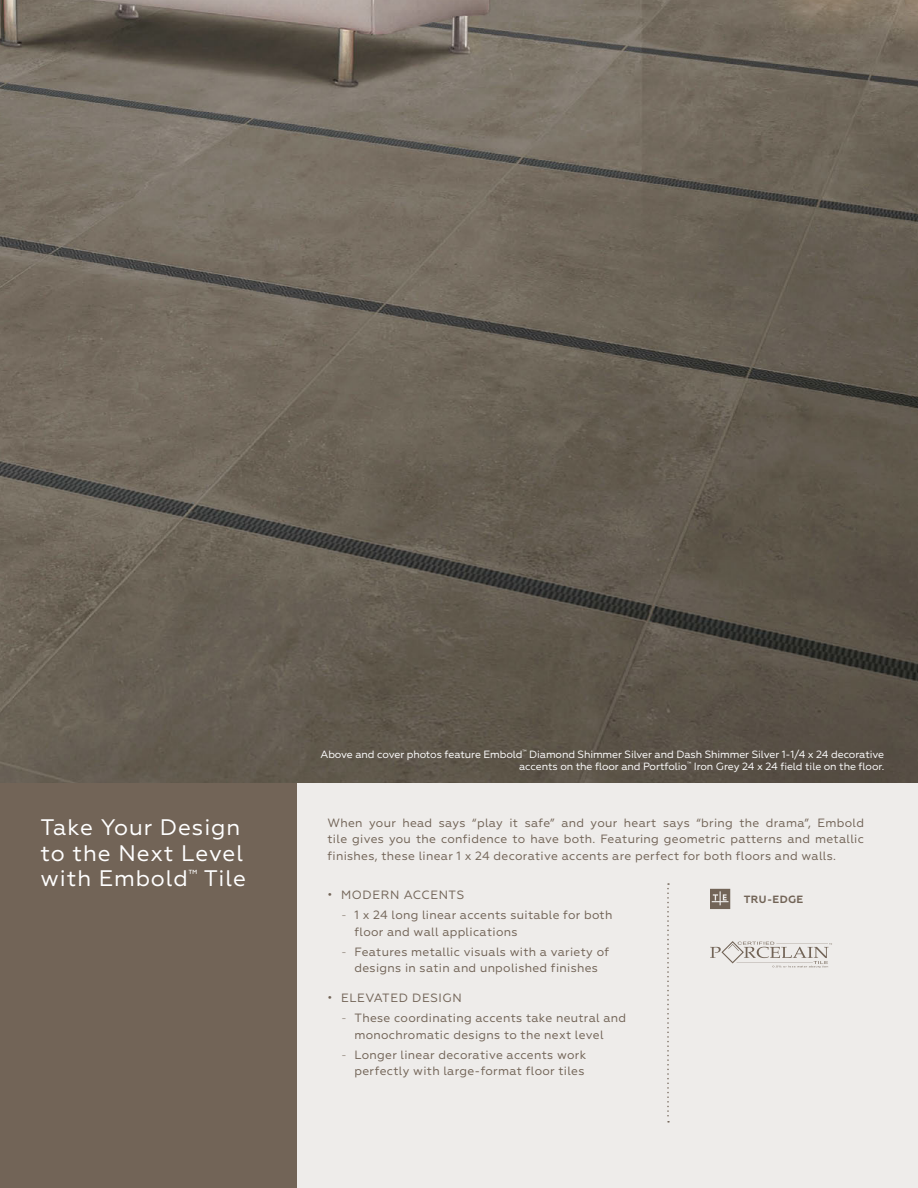
<style>
.page{position:relative;width:918px;height:1188px;background:#fff}
.page>*{position:absolute;margin:0;border:0;box-sizing:border-box;transform-origin:0 0}
.t1{font:22.5px/25.5px "Geometria";letter-spacing:.04em;color:#fff}
.t2{font:12px/16.5px "Geometria";letter-spacing:.025em;color:#726457}
.t3{font:12px "Geometria";letter-spacing:.05em;color:#726457}
.t4{font:10.5px/12px "Geometria";letter-spacing:-.01em;color:#fff;text-align:right}
.t5{font:700 10.5px "Geometria";letter-spacing:.035em;color:#726457}
.s1{font-weight:300}
</style>
<div class="page">
<img style="left:0;top:0;width:918px;height:783px">
<div style="left:297px;top:783px;width:621px;height:405px;background:#eeecea"></div>
<div style="left:0;top:783px;width:297px;height:405px;background:#726457"></div>
<svg style="left:710px;top:889px;width:20px;height:20px"></svg>
<svg style="left:667px;top:883px;width:2px;height:240px"></svg>
<svg style="left:710px;top:941px;width:122px;height:27px"></svg>
<h1 class="t1" style="left:40px;top:814px;width:207px">Take Your Design to the Next Level with Embold<sup>™</sup> Tile</h1>
<p class="t4" style="left:321px;top:748px;width:565px">Above and cover photos feature Embold<sup>™</sup> Diamond Shimmer Silver and Dash Shimmer Silver 1-1/4 x 24 decorative accents on the floor and Portfolio<sup>™</sup> Iron Grey 24 x 24 field tile on the floor.</p>
<p class="t2" style="left:328px;top:814px;width:538px;text-align:justify">When your head says “play it safe” and your heart says “bring the drama”, Embold tile gives you the confidence to have both. Featuring geometric patterns and metallic finishes, these linear 1 x 24 decorative accents are perfect for both floors and walls.</p>
<p class="t5" style="left:744px;top:893px;width:61px">TRU-EDGE</p>
<p class="t3" style="left:328px;top:888px;width:138px">• MODERN ACCENTS</p>
<p class="t2" style="left:355px;top:907px;width:259px;text-indent:-14px"><span class="s1">-</span> 1 x 24 long linear accents suitable for both floor and wall applications</p>
<p class="t2" style="left:341px;top:943px;width:270px;text-align:center"><span class="s1">-</span> Features metallic visuals with a variety of designs in satin and unpolished finishes</p>
<p class="t3" style="left:328px;top:991px;width:136px">• ELEVATED DESIGN</p>
<p class="t2" style="left:355px;top:1010px;width:273px;text-indent:-14px"><span class="s1">-</span> These coordinating accents take neutral and monochromatic designs to the next level</p>
<p class="t2" style="left:341px;top:1046px;width:247px;text-align:right"><span class="s1">-</span> Longer linear decorative accents work perfectly with large-format floor tiles</p>
</div>
